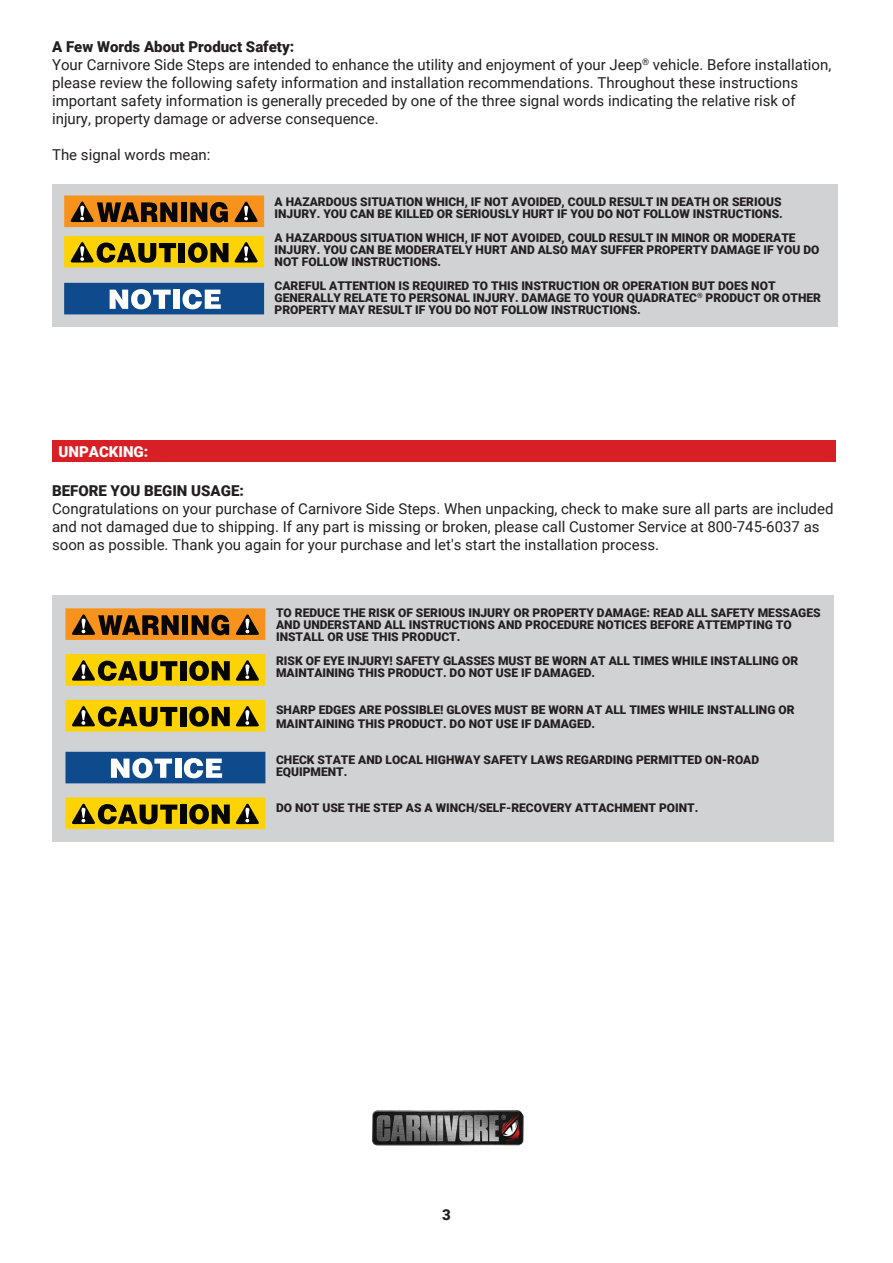
<style>
.page{position:relative;width:893px;height:1263px;background:#fff}
.page>*{position:absolute;margin:0;border:0;box-sizing:border-box;transform-origin:0 0}
.t1{font:15px/18px "Roboto";color:#231f20}
.t2{font:900 15px "Roboto";color:#231f20}
.t3{font:900 15px "Roboto";color:#fff}
.Numbered_List{font:900 12px/12px "Roboto";color:#231f20}
</style>
<div class="page">
<div style="left:52px;top:440px;width:783px;height:22px;background:#d91f26"></div>
<div style="left:52px;top:184px;width:785px;height:142px;background:#d1d2d4"></div>
<svg style="left:64px;top:195px;width:200px;height:32px;background:#a5661a"></svg>
<svg style="left:64px;top:236px;width:200px;height:32px;background:#af930a"></svg>
<svg style="left:64px;top:283px;width:200px;height:31px;background:#4372a4"></svg>
<img style="left:372px;top:1110px;width:152px;height:35px">
<div style="left:52px;top:595px;width:782px;height:247px;background:#d1d2d4"></div>
<svg style="left:65px;top:608px;width:200px;height:32px;background:#a5651a"></svg>
<svg style="left:65px;top:654px;width:200px;height:32px;background:#af930a"></svg>
<svg style="left:65px;top:752px;width:200px;height:31px;background:#4372a5"></svg>
<svg style="left:65px;top:797px;width:200px;height:32px;background:#af930a"></svg>
<svg style="left:65px;top:700px;width:200px;height:31px;background:#ad9107"></svg>
<p class="t2" style="left:52px;top:36px;width:244px">A Few Words About Product Safety:</p>
<p class="t1" style="left:52px;top:55px;width:781px">Your Carnivore Side Steps are intended to enhance the utility and enjoyment of your Jeep<sup>®</sup> vehicle. Before installation, please review the following safety information and installation recommendations. Throughout these instructions important safety information is generally preceded by one of the three signal words indicating the relative risk of injury, property damage or adverse consequence.</p>
<p class="t1" style="left:52px;top:145px;width:160px">The signal words mean:</p>
<p class="Numbered_List" style="left:275px;top:195px;width:510px">A HAZARDOUS SITUATION WHICH, IF NOT AVOIDED, COULD RESULT IN DEATH OR SERIOUS<br>INJURY. YOU CAN BE KILLED OR SERIOUSLY HURT IF YOU DO NOT FOLLOW INSTRUCTIONS.</p>
<p class="Numbered_List" style="left:275px;top:231px;width:546px">A HAZARDOUS SITUATION WHICH, IF NOT AVOIDED, COULD RESULT IN MINOR OR MODERATE<br>INJURY. YOU CAN BE MODERATELY HURT AND ALSO MAY SUFFER PROPERTY DAMAGE IF YOU DO<br>NOT FOLLOW INSTRUCTIONS.</p>
<p class="Numbered_List" style="left:275px;top:279px;width:548px">CAREFUL ATTENTION IS REQUIRED TO THIS INSTRUCTION OR OPERATION BUT DOES NOT<br>GENERALLY RELATE TO PERSONAL INJURY. DAMAGE TO YOUR QUADRATEC<sup>®</sup> PRODUCT OR OTHER<br>PROPERTY MAY RESULT IF YOU DO NOT FOLLOW INSTRUCTIONS.</p>
<p class="t3" style="left:59px;top:441px;width:91px">UNPACKING:</p>
<p class="t2" style="left:52px;top:480px;width:193px">BEFORE YOU BEGIN USAGE:</p>
<p class="t1" style="left:52px;top:499px;width:783px">Congratulations on your purchase of Carnivore Side Steps. When unpacking, check to make sure all parts are included and not damaged due to shipping. If any part is missing or broken, please call Customer Service at 800-745-6037 as soon as possible. Thank you again for your purchase and let's start the installation process.</p>
<p class="Numbered_List" style="left:276px;top:606px;width:546px">TO REDUCE THE RISK OF SERIOUS INJURY OR PROPERTY DAMAGE: READ ALL SAFETY MESSAGES<br>AND UNDERSTAND ALL INSTRUCTIONS AND PROCEDURE NOTICES BEFORE ATTEMPTING TO<br>INSTALL OR USE THIS PRODUCT.</p>
<p class="Numbered_List" style="left:276px;top:654px;width:524px">RISK OF EYE INJURY! SAFETY GLASSES MUST BE WORN AT ALL TIMES WHILE INSTALLING OR<br>MAINTAINING THIS PRODUCT. DO NOT USE IF DAMAGED.</p>
<p class="Numbered_List" style="left:276px;top:703px;width:520px;line-height:13.5px">SHARP EDGES ARE POSSIBLE! GLOVES MUST BE WORN AT ALL TIMES WHILE INSTALLING OR<br>MAINTAINING THIS PRODUCT. DO NOT USE IF DAMAGED.</p>
<p class="Numbered_List" style="left:276px;top:753px;width:485px">CHECK STATE AND LOCAL HIGHWAY SAFETY LAWS REGARDING PERMITTED ON-ROAD<br>EQUIPMENT.</p>
<p class="Numbered_List" style="left:276px;top:801px;width:424px">DO NOT USE THE STEP AS A WINCH/SELF-RECOVERY ATTACHMENT POINT.</p>
<p class="t2" style="left:442px;top:1204px;width:10px">3</p>
</div>
